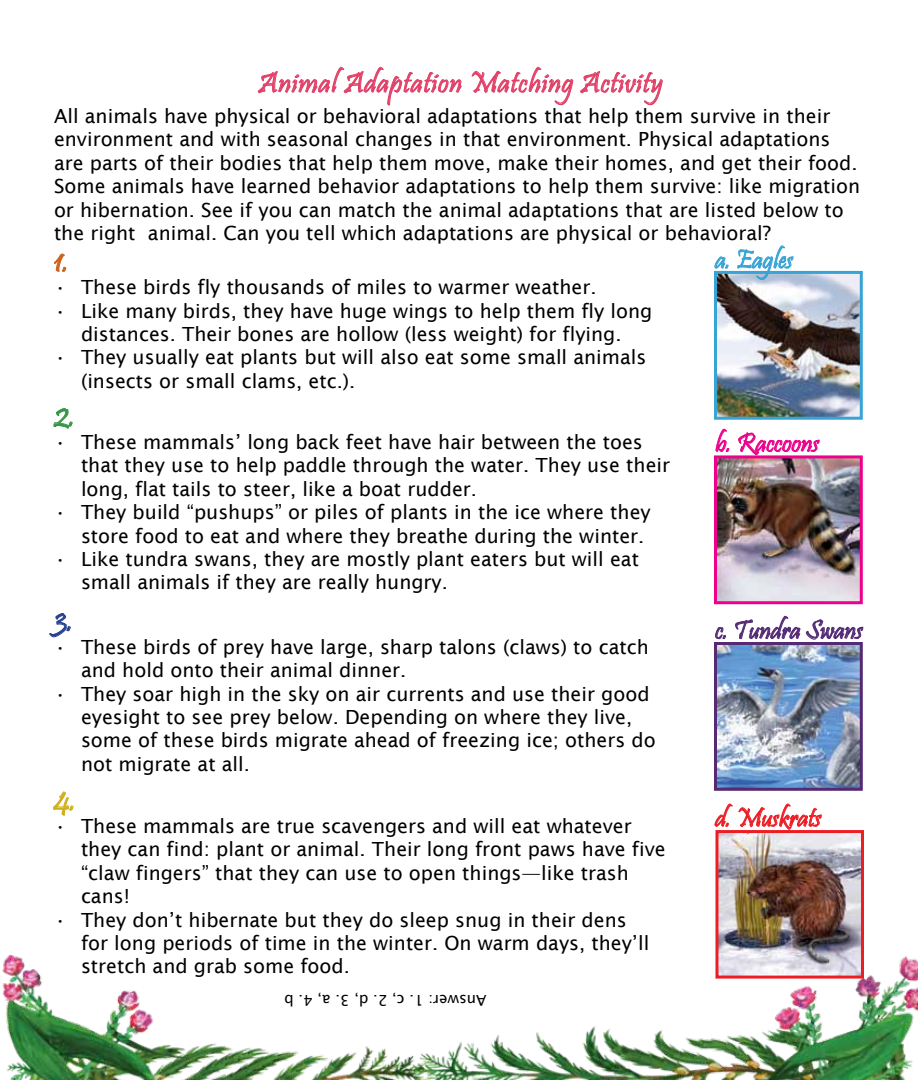
<style>
.page{position:relative;width:918px;height:1080px;background:#fff}
.page>*{position:absolute;margin:0;border:0;box-sizing:border-box;transform-origin:0 0}
.t1{font:34.5px "Pristina";color:#ce621d}
.t2{font:34.5px "Pristina";color:#359645}
.t3{font:34.5px "Pristina";color:#25408f}
.t4{font:34.5px "Pristina";color:#ceb01c}
.t5{font:30px "Pristina";letter-spacing:.03em;color:#e14168}
.t6{font:27px "Pristina";color:#542a75}
.t7{font:27px "Pristina";color:#ec008c}
.t8{font:27px "Pristina";color:#ed1d24}
.t9{font:27px "Pristina";color:#37a4d5}
.t10{font:19.5px/23.4px "Lucida Sans";color:#000}
.t11{font:15px "Lucida Sans";color:#000}
</style>
<div class="page">
<img style="left:2px;top:954px;width:916px;height:126px">
<img style="left:718px;top:646px;width:141px;height:141px">
<div style="left:714px;top:642px;width:149px;height:149px;border:3px solid #542a75"></div>
<img style="left:718px;top:459px;width:141px;height:141px">
<div style="left:714px;top:455px;width:149px;height:149px;border:3px solid #ec008c"></div>
<img style="left:719px;top:834px;width:141px;height:141px">
<div style="left:715px;top:830px;width:149px;height:149px;border:3px solid #ed1d24"></div>
<img style="left:718px;top:275px;width:141px;height:141px">
<div style="left:714px;top:271px;width:149px;height:149px;border:3px solid #37a4d5"></div>
<svg style="left:257px;top:66px;width:205px;height:40px"></svg>
<svg style="left:471px;top:66px;width:103px;height:40px"></svg>
<svg style="left:580px;top:71px;width:83px;height:35px"></svg>
<svg style="left:53px;top:253px;width:14px;height:19px"></svg>
<svg style="left:53px;top:408px;width:20px;height:21px"></svg>
<svg style="left:49px;top:613px;width:22px;height:25px"></svg>
<svg style="left:53px;top:791px;width:21px;height:25px"></svg>
<svg style="left:714px;top:256px;width:15px;height:25px"></svg>
<svg style="left:737px;top:245px;width:57px;height:36px"></svg>
<svg style="left:715px;top:428px;width:15px;height:32px"></svg>
<svg style="left:738px;top:432px;width:82px;height:33px"></svg>
<svg style="left:715px;top:627px;width:11px;height:13px"></svg>
<img style="left:735px;top:615px;width:129px;height:43px">
<svg style="left:714px;top:803px;width:108px;height:43px"></svg>
<h2 class="t5" style="left:258px;top:66px;width:406px">Animal Adaptation Matching Activity</h2>
<p class="t10" style="left:54px;top:104px;width:808px">All animals have physical or behavioral adaptations that help them survive in their environment and with seasonal changes in that environment. Physical adaptations are parts of their bodies that help them move, make their homes, and get their food.<br>Some animals have learned behavior adaptations to help them survive: like migration or hibernation. See if you can match the animal adaptations that are listed below to the right animal. Can you tell which adaptations are physical or behavioral?</p>
<h3 class="t9" style="left:715px;top:244px;width:79px">a. Eagles</h3>
<h1 class="t1" style="left:54px;top:241px;width:17px">1.</h1>
<p class="t10" style="left:54px;top:276px;width:544px">• These birds fly thousands of miles to warmer weather.</p>
<p class="t10" style="left:54px;top:299px;width:600px;text-align:center">• Like many birds, they have huge wings to help them fly long distances. Their bones are hollow (less weight) for flying.</p>
<p class="t10" style="left:81px;top:346px;width:567px;text-indent:-27px">• They usually eat plants but will also eat some small animals (insects or small clams, etc.).</p>
<h1 class="t2" style="left:54px;top:396px;width:23px">2.</h1>
<p class="t10" style="left:81px;top:430px;width:591px;text-indent:-27px">• These mammals’ long back feet have hair between the toes that they use to help paddle through the water. They use their long, flat tails to steer, like a boat rudder.</p>
<p class="t10" style="left:81px;top:500px;width:571px;text-indent:-27px">• They build “pushups” or piles of plants in the ice where they store food to eat and where they breathe during the winter.</p>
<p class="t10" style="left:81px;top:547px;width:559px;text-indent:-27px">• Like tundra swans, they are mostly plant eaters but will eat small animals if they are really hungry.</p>
<h1 class="t3" style="left:54px;top:601px;width:22px">3.</h1>
<p class="t10" style="left:81px;top:635px;width:569px;text-indent:-27px">• These birds of prey have large, sharp talons (claws) to catch and hold onto their animal dinner.</p>
<p class="t10" style="left:81px;top:682px;width:576px;text-indent:-27px">• They soar high in the sky on air currents and use their good eyesight to see prey below. Depending on where they live, some of these birds migrate ahead of freezing ice; others do not migrate at all.</p>
<h1 class="t4" style="left:54px;top:780px;width:24px">4.</h1>
<p class="t10" style="left:81px;top:814px;width:586px;text-indent:-27px">• These mammals are true scavengers and will eat whatever they can find: plant or animal. Their long front paws have five “claw fingers” that they can use to open things—like trash cans!</p>
<p class="t10" style="left:81px;top:908px;width:570px;text-indent:-27px">• They don’t hibernate but they do sleep snug in their dens for long periods of time in the winter. On warm days, they’ll stretch and grab some food.</p>
<h3 class="t7" style="left:715px;top:428px;width:105px">b. Raccoons</h3>
<h3 class="t6" style="left:715px;top:615px;width:149px">c. Tundra Swans</h3>
<h3 class="t8" style="left:715px;top:803px;width:107px">d. Muskrats</h3>
<p class="t11" style="left:486px;top:1009px;width:203px;rotate:-180deg">Answer: 1. c, 2. d, 3. a, 4. b</p>
</div>
